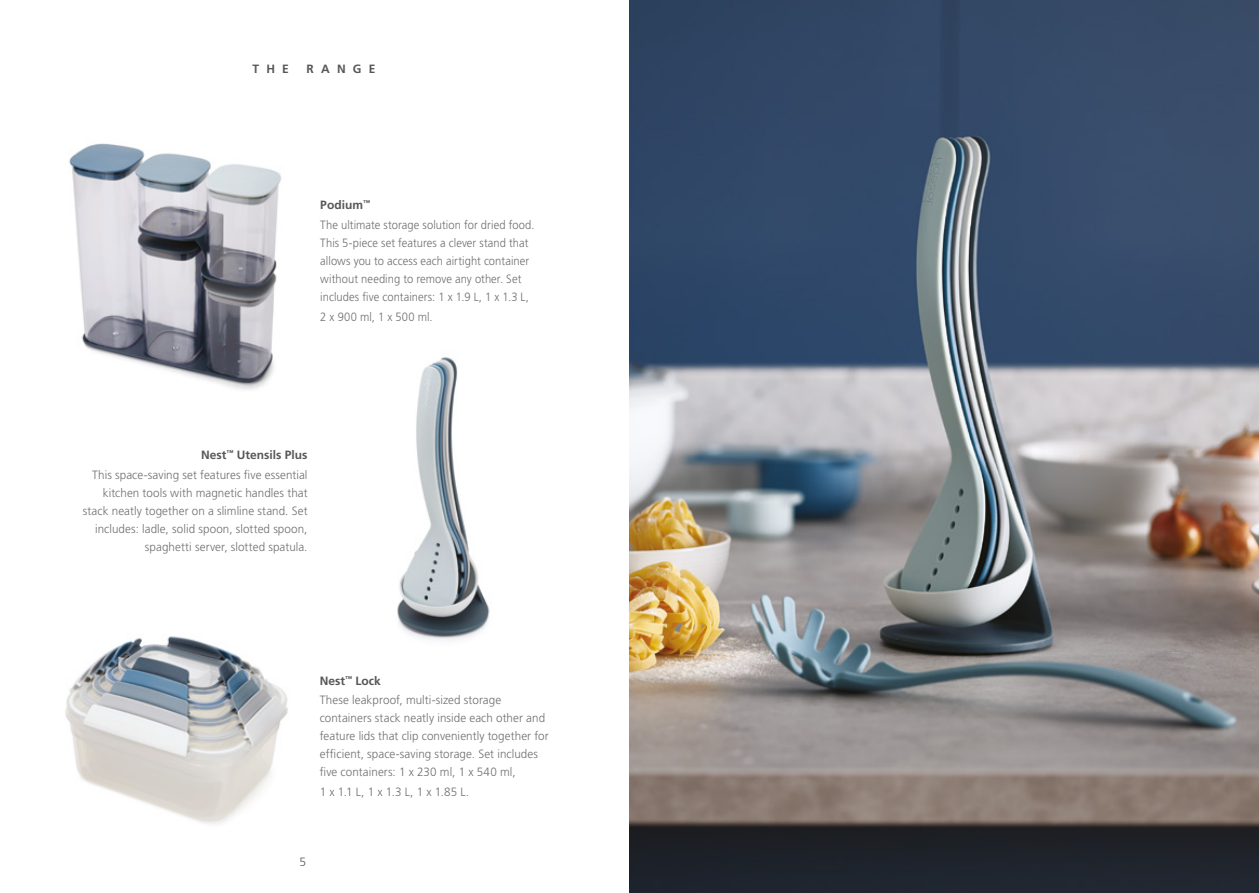
<style>
.page{position:relative;width:1259px;height:893px;background:#fff}
.page>*{position:absolute;margin:0;border:0;box-sizing:border-box;transform-origin:0 0}
.t1{font:300 12px/18px "Frutiger";letter-spacing:.005em;color:#706f6f;text-align:right}
.t2{font:300 12px/18px "Frutiger";letter-spacing:.005em;color:#706f6f;scale:.93 1}
.t3{font:700 12px "Frutiger";letter-spacing:.6em;color:#575756}
.t4{font:300 12px "Frutiger";color:#575756}
.s1{font-weight:700;color:#575756}
</style>
<div class="page">
<img style="left:629px;top:0;width:630px;height:893px">
<img style="left:65px;top:636px;width:223px;height:188px">
<img style="left:397px;top:357px;width:93px;height:283px">
<img style="left:69px;top:143px;width:213px;height:247px">
<p class="t3" style="left:252px;top:62px;width:38px">THE</p>
<p class="t3" style="left:307px;top:62px;width:70px">RANGE</p>
<p class="t2" style="left:320px;top:195px;width:232px;line-height:19.6px"><span class="s1">Podium</span><sup>™<br></sup>The ultimate storage solution for dried food.</p>
<p class="t2" style="left:320px;top:234px;width:226px">This 5-piece set features a clever stand that allows you to access each airtight container without needing to remove any other. Set includes five containers: 1 x 1.9 L, 1 x 1.3 L,</p>
<p class="t2" style="left:320px;top:307px;width:122px">2 x 900 ml, 1 x 500 ml.</p>
<p class="t1" style="left:92px;top:445px;width:217px;line-height:19.6px"><span class="s1">Nest</span><sup>™</sup> <span class="s1">Utensils Plus<br></span>This space-saving set features five essential</p>
<p class="t1" style="left:83px;top:483px;width:226px">kitchen tools with magnetic handles that stack neatly together on a slimline stand. Set includes: ladle, solid spoon, slotted spoon, spaghetti server, slotted spatula.</p>
<p class="t1" style="left:320px;top:671px;width:183px;line-height:19.6px;text-align:left"><span class="s1">Nest</span><sup>™</sup> <span class="s1">Lock<br></span>These leakproof, multi-sized storage</p>
<p class="t1" style="left:320px;top:709px;width:230px;text-align:left">containers stack neatly inside each other and feature lids that clip conveniently together for efficient, space-saving storage. Set includes five containers: 1 x 230 ml, 1 x 540 ml,</p>
<p class="t1" style="left:320px;top:783px;width:151px">1 x 1.1 L, 1 x 1.3 L, 1 x 1.85 L.</p>
<p class="t4" style="left:300px;top:855px;width:8px">5</p>
</div>
